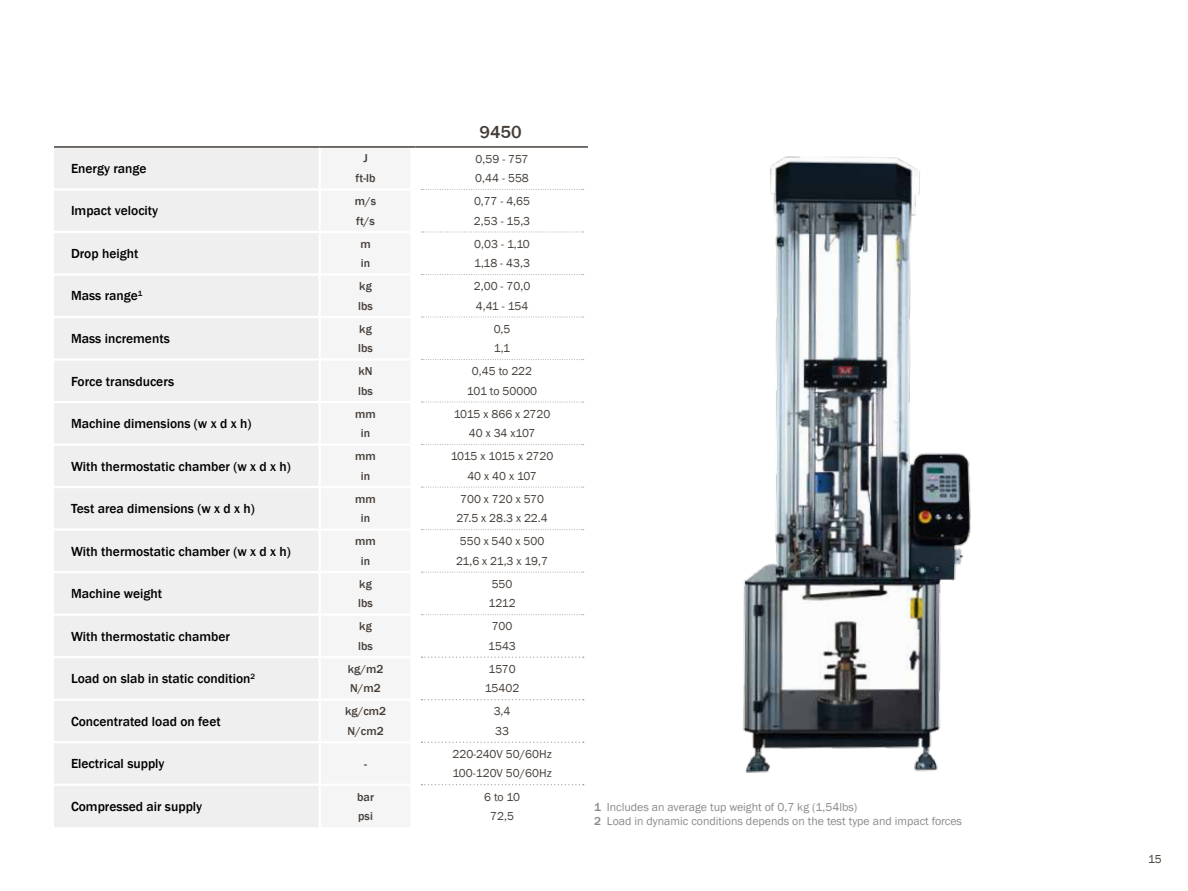
<style>
.page{position:relative;width:1188px;height:891px;background:#fff}
.page>*{position:absolute;margin:0;border:0;box-sizing:border-box;transform-origin:0 0}
.t1{font:500 18px "Franklin Gothic";color:#453e38}
.t2{font:500 13.5px "Franklin Gothic";color:#000}
.t3{font:11.85px/19.5px "Franklin Gothic";color:#453e38}
.t4{font:11.85px/14.9px "Franklin Gothic";color:#8a8a8d}
.t5{font:500 11.85px/19.5px "Franklin Gothic";color:#453e38}
.t6{font:11.85px/19.5px "Franklin Gothic";letter-spacing:-.03em;color:#453e38;text-align:center}
.s1{font-weight:500}
</style>
<div class="page">
<div style="left:54px;top:148px;width:265px;height:679px;background:#f0efef"></div>
<svg style="left:421px;top:189px;width:163px;height:1px"></svg>
<svg style="left:421px;top:231px;width:163px;height:2px"></svg>
<svg style="left:421px;top:274px;width:163px;height:1px"></svg>
<svg style="left:421px;top:316px;width:163px;height:2px"></svg>
<svg style="left:421px;top:359px;width:163px;height:1px"></svg>
<svg style="left:421px;top:402px;width:163px;height:1px"></svg>
<svg style="left:421px;top:444px;width:163px;height:1px"></svg>
<svg style="left:421px;top:487px;width:163px;height:1px"></svg>
<svg style="left:421px;top:529px;width:163px;height:1px"></svg>
<svg style="left:421px;top:572px;width:163px;height:1px"></svg>
<svg style="left:421px;top:614px;width:163px;height:1px"></svg>
<svg style="left:421px;top:657px;width:163px;height:1px"></svg>
<svg style="left:421px;top:699px;width:163px;height:1px"></svg>
<svg style="left:421px;top:742px;width:163px;height:1px"></svg>
<svg style="left:421px;top:784px;width:163px;height:1px"></svg>
<hr style="left:54px;top:188px;width:266px;height:3px;background:#fff">
<hr style="left:54px;top:231px;width:266px;height:2px;background:#fff">
<hr style="left:54px;top:273px;width:266px;height:3px;background:#fff">
<hr style="left:54px;top:316px;width:266px;height:2px;background:#fff">
<hr style="left:54px;top:358px;width:266px;height:3px;background:#fff">
<hr style="left:54px;top:401px;width:266px;height:2px;background:#fff">
<hr style="left:54px;top:443px;width:266px;height:3px;background:#fff">
<hr style="left:54px;top:486px;width:266px;height:2px;background:#fff">
<hr style="left:54px;top:529px;width:266px;height:2px;background:#fff">
<hr style="left:54px;top:571px;width:266px;height:2px;background:#fff">
<hr style="left:54px;top:614px;width:266px;height:2px;background:#fff">
<hr style="left:54px;top:656px;width:266px;height:2px;background:#fff">
<hr style="left:54px;top:699px;width:266px;height:2px;background:#fff">
<hr style="left:54px;top:741px;width:266px;height:2px;background:#fff">
<hr style="left:54px;top:784px;width:266px;height:2px;background:#fff">
<hr style="left:54px;top:146px;width:266px;height:2px;background:#453e38">
<hr style="left:320px;top:146px;width:96px;height:2px;background:#453e38">
<hr style="left:416px;top:146px;width:172px;height:2px;background:#453e38">
<img style="left:743px;top:156px;width:228px;height:617px">
<h1 class="t1" style="left:479px;top:121px;width:44px">9450</h1>
<p class="t2" style="left:71px;top:160px;width:77px">Energy range</p>
<p class="t5" style="left:356px;top:149px;width:21px;text-align:center">J ft-lb</p>
<p class="t3" style="left:475px;top:149px;width:55px">0,59 - 757<br>0,44 - 558</p>
<p class="t2" style="left:71px;top:203px;width:89px">Impact velocity</p>
<p class="t5" style="left:355px;top:192px;width:23px">m/s ft/s</p>
<p class="t3" style="left:474px;top:192px;width:58px">0,77 - 4,65<br>2,53 - 15,3</p>
<p class="t2" style="left:71px;top:245px;width:69px">Drop height</p>
<p class="t5" style="left:360px;top:234px;width:12px">m in</p>
<p class="t3" style="left:474px;top:234px;width:57px">0,03 - 1,10<br>1,18 - 43,3</p>
<p class="t2" style="left:71px;top:288px;width:73px">Mass range<sup>1</sup></p>
<p class="t5" style="left:358px;top:277px;width:16px">kg lbs</p>
<p class="t3" style="left:474px;top:277px;width:58px">2,00 - 70,0<br>4,41 - 154</p>
<p class="t2" style="left:71px;top:330px;width:100px">Mass increments</p>
<p class="t5" style="left:358px;top:319px;width:16px">kg lbs</p>
<p class="t3" style="left:494px;top:319px;width:18px">0,5<br>1,1</p>
<p class="t2" style="left:71px;top:373px;width:105px">Force transducers</p>
<p class="t5" style="left:358px;top:362px;width:16px">kN lbs</p>
<p class="t3" style="left:467px;top:362px;width:72px;text-align:center">0,45 to 222<br>101 to 50000</p>
<p class="t2" style="left:71px;top:415px;width:182px">Machine dimensions (w x d x h)</p>
<p class="t5" style="left:355px;top:404px;width:22px;text-align:center">mm in</p>
<p class="t3" style="left:454px;top:404px;width:98px;text-align:center">1015 x 866 x 2720<br>40 x 34 x107</p>
<p class="t2" style="left:71px;top:458px;width:221px">With thermostatic chamber (w x d x h)</p>
<p class="t5" style="left:355px;top:447px;width:22px;text-align:center">mm in</p>
<p class="t6" style="left:451px;top:447px;width:104px">1015 x 1015 x 2720<br>40 x 40 x 107</p>
<p class="t2" style="left:71px;top:500px;width:185px">Test area dimensions (w x d x h)</p>
<p class="t5" style="left:355px;top:489px;width:22px;text-align:center">mm in</p>
<p class="t3" style="left:456px;top:489px;width:93px;text-align:center">700 x 720 x 570<br>27.5 x 28.3 x 22.4</p>
<p class="t2" style="left:71px;top:543px;width:221px">With thermostatic chamber (w x d x h)</p>
<p class="t5" style="left:355px;top:532px;width:22px;text-align:center">mm in</p>
<p class="t3" style="left:456px;top:532px;width:94px;text-align:center">550 x 540 x 500<br>21,6 x 21,3 x 19,7</p>
<p class="t2" style="left:71px;top:585px;width:93px">Machine weight</p>
<p class="t5" style="left:358px;top:574px;width:16px">kg lbs</p>
<p class="t3" style="left:488px;top:574px;width:29px">550<br>1212</p>
<p class="t2" style="left:71px;top:628px;width:161px">With thermostatic chamber</p>
<p class="t5" style="left:358px;top:617px;width:16px">kg lbs</p>
<p class="t3" style="left:488px;top:617px;width:29px">700<br>1543</p>
<p class="t2" style="left:71px;top:670px;width:186px">Load on slab in static condition<sup>2</sup></p>
<p class="t5" style="left:348px;top:659px;width:37px">kg/m2<br>N/m2</p>
<p class="t3" style="left:485px;top:659px;width:36px;text-align:center">1570<br>15402</p>
<p class="t2" style="left:71px;top:713px;width:151px">Concentrated load on feet</p>
<p class="t5" style="left:345px;top:702px;width:43px">kg/cm2<br>N/cm2</p>
<p class="t3" style="left:494px;top:702px;width:18px">3,4<br>33</p>
<p class="t2" style="left:71px;top:755px;width:95px">Electrical supply</p>
<p class="t5" style="left:364px;top:754px;width:4px">-</p>
<p class="t3" style="left:452px;top:744px;width:101px">220-240V 50/60Hz<br>100-120V 50/60Hz</p>
<p class="t2" style="left:71px;top:798px;width:133px">Compressed air supply</p>
<p class="t5" style="left:357px;top:787px;width:18px">bar psi</p>
<p class="t3" style="left:484px;top:787px;width:38px;text-align:center">6 to 10<br>72,5</p>
<p class="t4" style="left:594px;top:799px;width:370px"><span class="s1">1</span> Includes an average tup weight of 0,7 kg (1,54lbs)<br><span class="s1">2</span> Load in dynamic conditions depends on the test type and impact forces</p>
<p class="t3" style="left:1148px;top:850px;width:15px">15</p>
</div>
